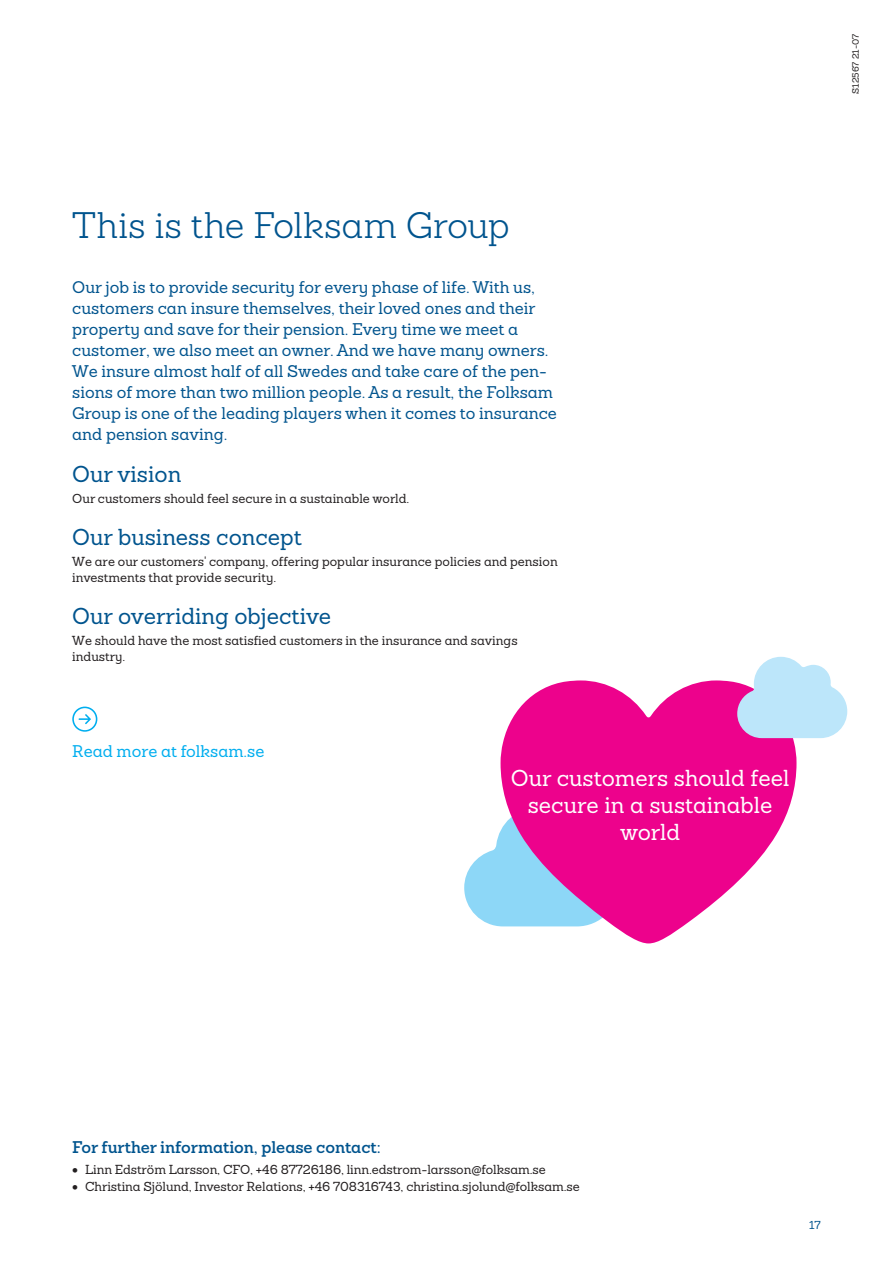
<style>
.page{position:relative;width:893px;height:1263px;background:#fff}
.page>*{position:absolute;margin:0;border:0;box-sizing:border-box;transform-origin:0 0}
.H2_Rubrik_24_26{font:300 36px "Sanchez Folksam";color:#00548e}
.H4_Rubrik_15_18{font:500 22.5px "Sanchez Folksam";color:#00548e}
.H4_Rubrik_15_18-2{font:500 22.5px/27px "Sanchez Folksam";color:#fff;text-align:center}
.I1_Ingresstext_11_14{font:500 16.5px/21px "Sanchez Folksam";color:#00548e}
.H5_Rubrik_11_14{font:600 16.5px "Sanchez Folksam";letter-spacing:-.005em;color:#00548e}
.H5_Rubrik_11_14-2{font:500 16.5px "Sanchez Folksam";color:#00aeef}
.B1_Brödtext_8_5_11{font:500 12.75px/16.5px "Sanchez Folksam";color:#231f20}
.t1{font:500 11.25px "Sanchez Folksam";color:#00548e}
.B_Trycksaksnummer_6{font:500 9px "Sanchez Folksam";color:#231f20}
</style>
<div class="page">
<svg style="left:72px;top:707px;width:25px;height:25px"></svg>
<svg style="left:464px;top:830px;width:37px;height:96px"></svg>
<svg style="left:501px;top:680px;width:295px;height:263px;fill:#ed028c"></svg>
<svg style="left:737px;top:657px;width:110px;height:81px"></svg>
<p class="H2_Rubrik_24_26" style="left:72px;top:203px;width:439px">This is the Folksam Group</p>
<p class="I1_Ingresstext_11_14" style="left:72px;top:277px;width:486px">Our job is to provide security for every phase of life. With us, customers can insure themselves, their loved ones and their property and save for their pension. Every time we meet a customer, we also meet an owner. And we have many owners.<br>We insure almost half of all Swedes and take care of the pen&shy;sions of more than two million people. As a result, the Folksam Group is one of the leading players when it comes to insurance and pension saving.</p>
<p class="H4_Rubrik_15_18" style="left:72px;top:459px;width:111px">Our vision</p>
<p class="B1_Brödtext_8_5_11" style="left:72px;top:490px;width:339px">Our customers should feel secure in a sustainable world.</p>
<p class="H4_Rubrik_15_18" style="left:72px;top:522px;width:231px">Our business concept</p>
<p class="B1_Brödtext_8_5_11" style="left:72px;top:553px;width:487px">We are our customers' company, offering popular insurance policies and pension investments that provide security.</p>
<p class="H4_Rubrik_15_18" style="left:72px;top:601px;width:260px">Our overriding objective</p>
<p class="B1_Brödtext_8_5_11" style="left:72px;top:632px;width:447px">We should have the most satisfied customers in the insurance and savings industry.</p>
<p class="H5_Rubrik_11_14-2" style="left:72px;top:740px;width:194px">Read more at folksam.se</p>
<p class="H4_Rubrik_15_18-2" style="left:511px;top:764px;width:280px">Our customers should feel secure in a sustainable world</p>
<p class="B_Trycksaksnummer_6" style="left:850px;top:94px;width:61px;rotate:-90deg">S12567 21-07</p>
<p class="H5_Rubrik_11_14" style="left:72px;top:1136px;width:310px">For further information, please contact:</p>
<p class="B1_Brödtext_8_5_11" style="left:72px;top:1161px;width:475px">• Linn Edström Larsson, CFO, +46 87726186, linn.edstrom-larsson@folksam.se</p>
<p class="B1_Brödtext_8_5_11" style="left:72px;top:1178px;width:509px">• Christina Sjölund, Investor Relations, +46 708316743, christina.sjolund@folksam.se</p>
<p class="t1" style="left:809px;top:1218px;width:13px">17</p>
</div>
